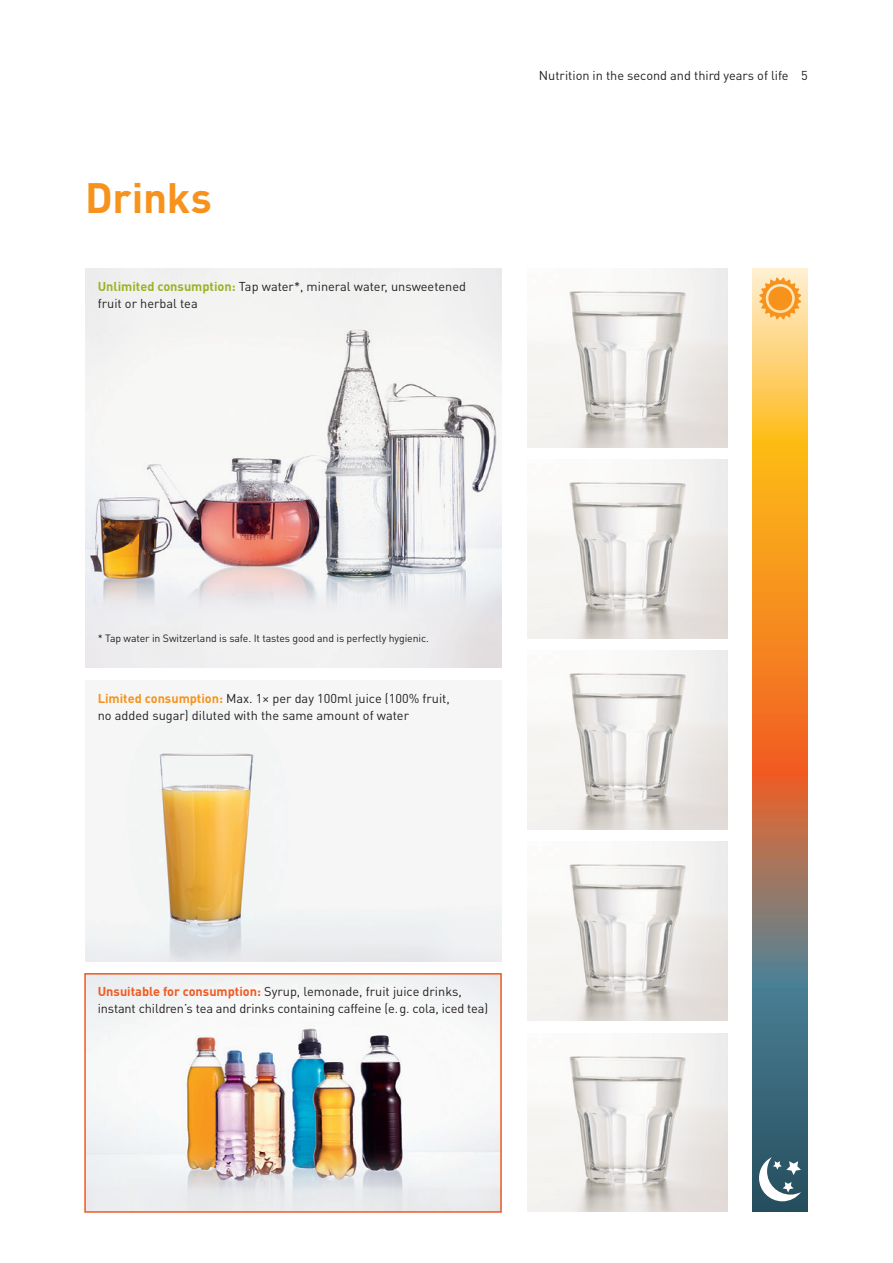
<style>
.page{position:relative;width:893px;height:1263px;background:#fff}
.page>*{position:absolute;margin:0;border:0;box-sizing:border-box;transform-origin:0 0}
.t1{font:700 42px "DINOT";letter-spacing:-.005em;color:#f7931d}
.t2{font:12.75px/16.5px "DINOT";color:#231f20}
.t3{font:10.5px "DINOT";letter-spacing:-.01em;color:#231f20}
.s1{font-weight:700;color:#9cb226}
.s2{font-weight:700;color:#f7931d}
.s3{font-weight:700;color:#f15921}
</style>
<div class="page">
<img style="left:85px;top:269px;width:417px;height:399px">
<img style="left:85px;top:701px;width:417px;height:260px">
<img style="left:87px;top:976px;width:412px;height:234px">
<div style="left:84px;top:973px;width:418px;height:240px;border:2px solid #f15921"></div>
<img style="left:527px;top:269px;width:200px;height:178px">
<img style="left:527px;top:1034px;width:200px;height:178px">
<img style="left:527px;top:842px;width:200px;height:178px">
<img style="left:527px;top:651px;width:200px;height:178px">
<img style="left:527px;top:460px;width:200px;height:178px">
<svg style="left:753px;top:269px;width:55px;height:943px"></svg>
<svg style="left:759px;top:277px;width:42px;height:43px"></svg>
<div style="left:768px;top:287px;width:24px;height:23px;background:#f7931d;border-radius:50%"></div>
<svg style="left:759px;top:1157px;width:42px;height:44px"></svg>
<h1 class="t1" style="left:85px;top:169px;width:128px">Drinks</h1>
<p class="t2" style="left:98px;top:278px;width:370px"><span class="s1">Unlimited consumption:</span> Tap water*, mineral water, unsweetened fruit or herbal tea</p>
<p class="t2" style="left:539px;top:66px;width:271px">Nutrition in the second and third years of life 5</p>
<p class="t3" style="left:98px;top:631px;width:333px">* Tap water in Switzerland is safe. It tastes good and is perfectly hygienic.</p>
<p class="t2" style="left:98px;top:690px;width:354px"><span class="s2">Limited consumption:</span> Max. 1× per day 100ml juice (100% fruit, no added sugar) diluted with the same amount of water</p>
<p class="t2" style="left:98px;top:983px;width:392px"><span class="s3">Unsuitable for consumption:</span> Syrup, lemonade, fruit juice drinks, instant children’s tea and drinks containing caffeine (e.g. cola, iced tea)</p>
</div>
